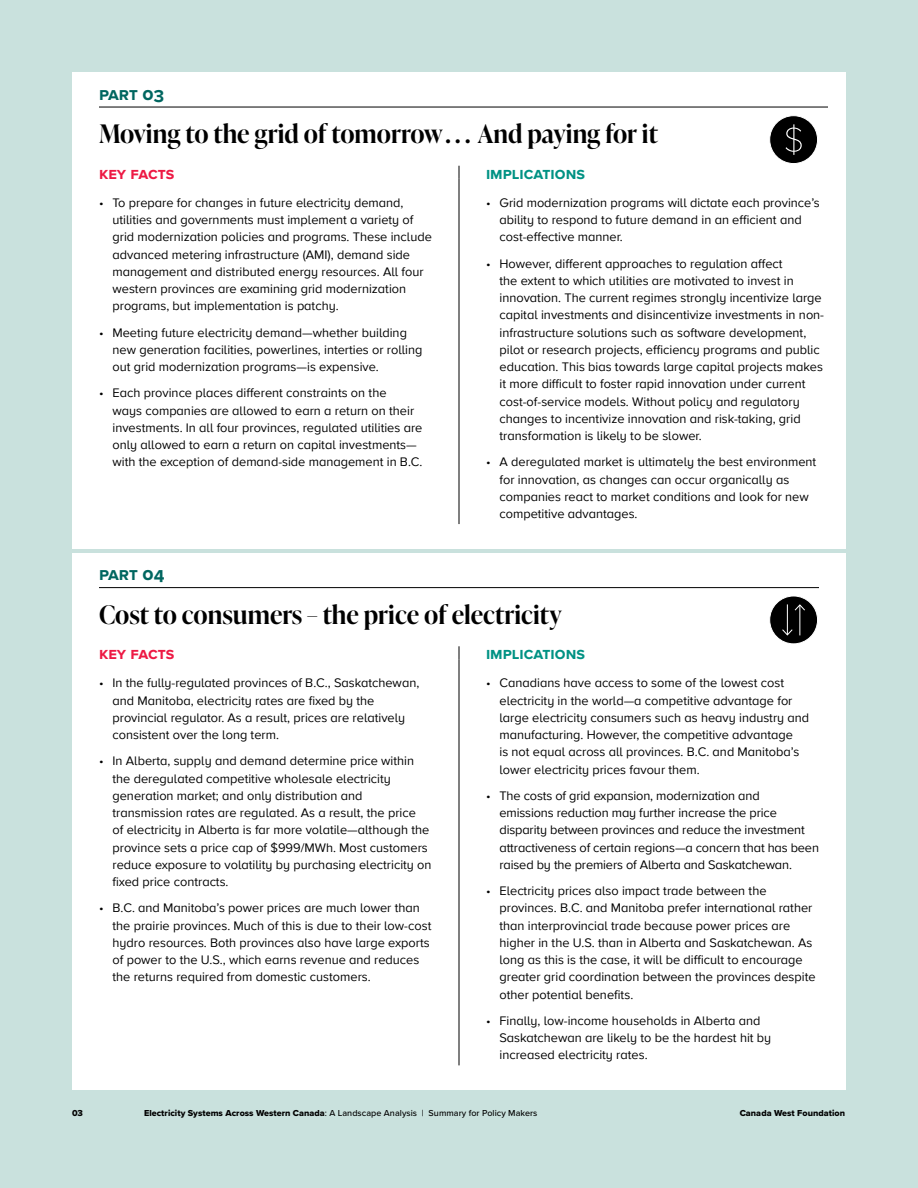
<style>
.page{position:relative;width:918px;height:1188px;background:#c9e1dd}
.page>*{position:absolute;margin:0;border:0;box-sizing:border-box;transform-origin:0 0}
.t1{font:600 25.5px "Ivy Presto Display";color:#000}
.t2{font:700 18px "Proxima Nova S";color:#006660}
.t3{font:700 16.5px "Proxima Nova S";color:#009284}
.t4{font:700 16.5px "Proxima Nova S";color:#ed1944}
.t5{font:12.75px/17.2px "Proxima Nova A";color:#000}
.t6{font:500 9px "Proxima Nova";letter-spacing:.005em;color:#000}
.t7{font:9px "Proxima Nova Extrabld";letter-spacing:.005em;color:#000}
.s1{font-family:"Proxima Nova Extrabld";font-weight:400}
</style>
<div class="page">
<div style="left:72px;top:72px;width:774px;height:477px;background:#fff"></div>
<div style="left:72px;top:553px;width:774px;height:537px;background:#fff"></div>
<svg style="left:459px;top:166px;width:1px;height:13px"></svg>
<hr style="left:459px;top:179px;width:1px;height:345px;background:#000">
<hr style="left:99px;top:107px;width:729px;height:1px;background:#000">
<svg style="left:459px;top:646px;width:1px;height:13px"></svg>
<hr style="left:459px;top:659px;width:1px;height:406px;background:#000">
<hr style="left:99px;top:587px;width:720px;height:1px;background:#000">
<div style="left:770px;top:116px;width:48px;height:48px;background:#000;border-radius:50%"></div>
<div style="left:770px;top:115px;width:48px;height:49px;border:1px solid #fff;border-radius:50%"></div>
<svg style="left:786px;top:124px;width:16px;height:31px"></svg>
<div style="left:770px;top:596px;width:48px;height:48px;background:#000;border-radius:50%"></div>
<div style="left:770px;top:596px;width:48px;height:48px;border:1px solid #fff;border-radius:50%"></div>
<hr style="left:787px;top:604px;width:1px;height:31px;background:#fff">
<svg style="left:782px;top:629px;width:11px;height:7px"></svg>
<hr style="left:799px;top:605px;width:1px;height:30px;background:#fff">
<svg style="left:794px;top:604px;width:11px;height:7px"></svg>
<h2 class="t2" style="left:99px;top:83px;width:67px">part 03</h2>
<h1 class="t1" style="left:99px;top:116px;width:560px">Moving to the grid of tomorrow. . . And paying for it</h1>
<p class="t4" style="left:99px;top:163px;width:77px">key facts</p>
<p class="t3" style="left:486px;top:163px;width:100px">implications</p>
<p class="t5" style="left:113px;top:193px;width:321px;text-indent:-14px">• To prepare for changes in future electricity demand, utilities and governments must implement a variety of grid modernization policies and programs. These include advanced metering infrastructure (AMI), demand side management and distributed energy resources. All four western provinces are examining grid modernization programs, but implementation is patchy.</p>
<p class="t5" style="left:113px;top:323px;width:312px;text-indent:-14px">• Meeting future electricity demand—whether building new generation facilities, powerlines, interties or rolling out grid modernization programs—is expensive.</p>
<p class="t5" style="left:113px;top:384px;width:311px;text-indent:-14px">• Each province places different constraints on the<br>ways companies are allowed to earn a return on their investments. In all four provinces, regulated utilities are only allowed to earn a return on capital investments— with the exception of demand-side management in B.C.</p>
<p class="t5" style="left:500px;top:193px;width:322px;text-indent:-14px">• Grid modernization programs will dictate each province’s ability to respond to future demand in an efficient and cost-effective manner.</p>
<p class="t5" style="left:500px;top:254px;width:326px;text-indent:-14px">• However, different approaches to regulation affect<br>the extent to which utilities are motivated to invest in innovation. The current regimes strongly incentivize large capital investments and disincentivize investments in non&shy;infrastructure solutions such as software development, pilot or research projects, efficiency programs and public education. This bias towards large capital projects makes it more difficult to foster rapid innovation under current cost-of-service models. Without policy and regulatory changes to incentivize innovation and risk-taking, grid transformation is likely to be slower.</p>
<p class="t5" style="left:500px;top:453px;width:318px;text-indent:-14px">• A deregulated market is ultimately the best environment for innovation, as changes can occur organically as companies react to market conditions and look for new competitive advantages.</p>
<h2 class="t2" style="left:99px;top:564px;width:67px">part 04</h2>
<h1 class="t1" style="left:99px;top:596px;width:464px">Cost to consumers – the price of electricity</h1>
<p class="t4" style="left:99px;top:644px;width:77px">key facts</p>
<p class="t3" style="left:486px;top:644px;width:100px">implications</p>
<p class="t5" style="left:113px;top:674px;width:308px;text-indent:-14px">• In the fully-regulated provinces of B.C., Saskatchewan, and Manitoba, electricity rates are fixed by the provincial regulator. As a result, prices are relatively consistent over the long term.</p>
<p class="t5" style="left:113px;top:752px;width:321px;text-indent:-14px">• In Alberta, supply and demand determine price within the deregulated competitive wholesale electricity generation market; and only distribution and transmission rates are regulated. As a result, the price<br>of electricity in Alberta is far more volatile—although the province sets a price cap of $999/MWh. Most customers reduce exposure to volatility by purchasing electricity on fixed price contracts.</p>
<p class="t5" style="left:113px;top:899px;width:320px;text-indent:-14px">• B.C. and Manitoba’s power prices are much lower than the prairie provinces. Much of this is due to their low-cost hydro resources. Both provinces also have large exports of power to the U.S., which earns revenue and reduces the returns required from domestic customers.</p>
<p class="t5" style="left:500px;top:674px;width:311px;text-indent:-14px">• Canadians have access to some of the lowest cost electricity in the world—a competitive advantage for large electricity consumers such as heavy industry and manufacturing. However, the competitive advantage<br>is not equal across all provinces. B.C. and Manitoba’s lower electricity prices favour them.</p>
<p class="t5" style="left:500px;top:786px;width:321px;text-indent:-14px">• The costs of grid expansion, modernization and<br>emissions reduction may further increase the price disparity between provinces and reduce the investment attractiveness of certain regions—a concern that has been raised by the premiers of Alberta and Saskatchewan.</p>
<p class="t5" style="left:500px;top:882px;width:318px;text-indent:-14px">• Electricity prices also impact trade between the provinces. B.C. and Manitoba prefer international rather than interprovincial trade because power prices are higher in the U.S. than in Alberta and Saskatchewan. As long as this is the case, it will be difficult to encourage greater grid coordination between the provinces despite other potential benefits.</p>
<p class="t5" style="left:500px;top:1012px;width:273px;text-indent:-14px">• Finally, low-income households in Alberta and<br>Saskatchewan are likely to be the hardest hit by increased electricity rates.</p>
<p class="t7" style="left:72px;top:1106px;width:13px">03</p>
<p class="t6" style="left:144px;top:1106px;width:395px"><span class="s1">Electricity Systems Across Western Canada</span>: A Landscape Analysis | Summary for Policy Makers</p>
<p class="t7" style="left:740px;top:1106px;width:107px">Canada West Foundation</p>
</div>
